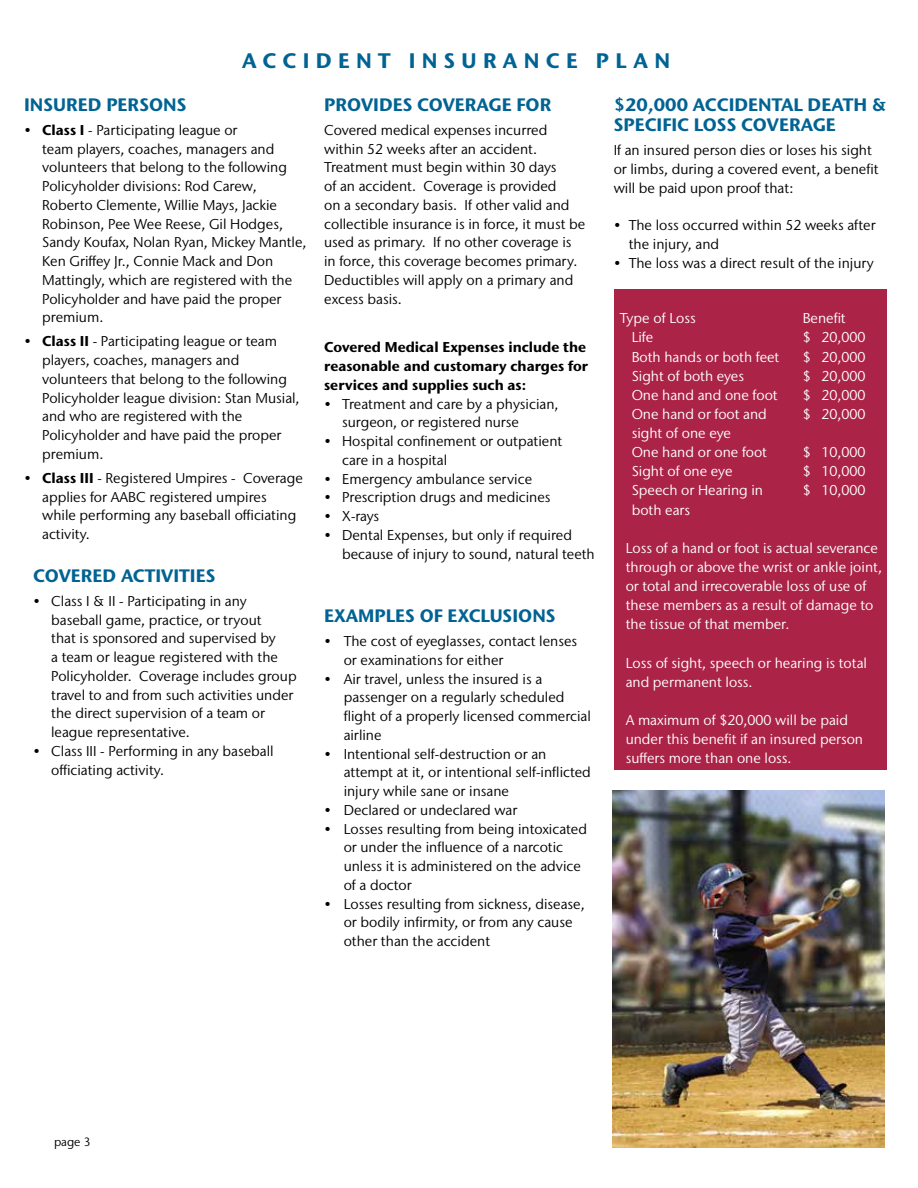
<style>
.page{position:relative;width:918px;height:1188px;background:#fff}
.page>*{position:absolute;margin:0;border:0;box-sizing:border-box;transform-origin:0 0}
.t1{font:700 21px "Stone Sans IIITC Pro";letter-spacing:.3em;color:#006393}
.t2{font:700 18px/20.2px "Stone Sans IIITC Pro";color:#006393}
.t3{font:14.25px/18.8px "Stone Sans IIITC Pro";color:#000}
.t4{font:14.25px/19px "Stone Sans IIITC Pro";color:#fff}
.t5{font:700 14.25px/18.8px "Stone Sans IIITC Pro";color:#000;text-align:justify}
.t6{font:12px "Stone Sans IIITC Pro";color:#000}
.s1{font-weight:700}
</style>
<div class="page">
<div style="left:614px;top:290px;width:273px;height:480px;background:#ab2347"></div>
<img style="left:612px;top:791px;width:272px;height:357px">
<h1 class="t1" style="left:242px;top:47px;width:429px">ACCIDENT INSURANCE PLAN</h1>
<p class="t2" style="left:24px;top:94px;width:164px">INSURED PERSONS</p>
<p class="t3" style="left:42px;top:120px;width:266px;text-indent:-18px">• <span class="s1">Class I</span> - Participating league or<br>team players, coaches, managers and volunteers that belong to the following Policyholder divisions: Rod Carew, Roberto Clemente, Willie Mays, Jackie Robinson, Pee Wee Reese, Gil Hodges, Sandy Koufax, Nolan Ryan, Mickey Mantle, Ken Griffey Jr., Connie Mack and Don Mattingly, which are registered with the Policyholder and have paid the proper premium.</p>
<p class="t3" style="left:42px;top:332px;width:259px;text-indent:-18px">• <span class="s1">Class II</span> - Participating league or team players, coaches, managers and volunteers that belong to the following Policyholder league division: Stan Musial, and who are registered with the Policyholder and have paid the proper premium.</p>
<p class="t3" style="left:42px;top:468px;width:262px;text-indent:-18px">• <span class="s1">Class III</span> - Registered Umpires - Coverage applies for AABC registered umpires while performing any baseball officiating activity.</p>
<p class="t2" style="left:33px;top:565px;width:184px">COVERED ACTIVITIES</p>
<p class="t3" style="left:51px;top:591px;width:247px;text-indent:-18px">• Class I &amp; II - Participating in any baseball game, practice, or tryout<br>that is sponsored and supervised by<br>a team or league registered with the Policyholder. Coverage includes group travel to and from such activities under the direct supervision of a team or league representative.</p>
<p class="t3" style="left:51px;top:741px;width:224px;line-height:19.5px;text-indent:-18px">• Class III - Performing in any baseball officiating activity.</p>
<p class="t2" style="left:324px;top:94px;width:229px">PROVIDES COVERAGE FOR</p>
<p class="t3" style="left:324px;top:120px;width:263px">Covered medical expenses incurred within 52 weeks after an accident.<br>Treatment must begin within 30 days<br>of an accident. Coverage is provided<br>on a secondary basis. If other valid and collectible insurance is in force, it must be used as primary. If no other coverage is in force, this coverage becomes primary.<br>Deductibles will apply on a primary and excess basis.</p>
<p class="t5" style="left:324px;top:338px;width:265px">Covered Medical Expenses include the reasonable and customary charges for services and supplies such as:</p>
<p class="t3" style="left:342px;top:394px;width:218px;text-indent:-18px">• Treatment and care by a physician, surgeon, or registered nurse</p>
<p class="t3" style="left:342px;top:432px;width:222px;text-indent:-18px">• Hospital confinement or outpatient care in a hospital</p>
<p class="t3" style="left:324px;top:469px;width:210px">• Emergency ambulance service</p>
<p class="t3" style="left:324px;top:488px;width:228px">• Prescription drugs and medicines</p>
<p class="t3" style="left:324px;top:507px;width:57px">• X-rays</p>
<p class="t3" style="left:342px;top:525px;width:254px;text-indent:-18px">• Dental Expenses, but only if required because of injury to sound, natural teeth</p>
<p class="t2" style="left:324px;top:605px;width:233px">EXAMPLES OF EXCLUSIONS</p>
<p class="t3" style="left:344px;top:632px;width:235px;text-indent:-19px">• The cost of eyeglasses, contact lenses or examinations for either</p>
<p class="t3" style="left:344px;top:669px;width:249px;text-indent:-19px">• Air travel, unless the insured is a passenger on a regularly scheduled flight of a properly licensed commercial airline</p>
<p class="t3" style="left:344px;top:744px;width:249px;text-indent:-19px">• Intentional self-destruction or an attempt at it, or intentional self-inflicted injury while sane or insane</p>
<p class="t3" style="left:324px;top:800px;width:195px">• Declared or undeclared war</p>
<p class="t3" style="left:344px;top:819px;width:245px;text-indent:-19px">• Losses resulting from being intoxicated or under the influence of a narcotic unless it is administered on the advice of a doctor</p>
<p class="t3" style="left:344px;top:894px;width:243px;text-indent:-19px">• Losses resulting from sickness, disease, or bodily infirmity, or from any cause other than the accident</p>
<p class="t2" style="left:614px;top:94px;width:275px">$20,000 ACCIDENTAL DEATH &amp;<br>SPECIFIC LOSS COVERAGE</p>
<p class="t3" style="left:614px;top:141px;width:266px">If an insured person dies or loses his sight or limbs, during a covered event, a benefit will be paid upon proof that:</p>
<p class="t3" style="left:629px;top:216px;width:249px;text-indent:-15px">• The loss occurred within 52 weeks after the injury, and</p>
<p class="t3" style="left:614px;top:253px;width:262px">• The loss was a direct result of the injury</p>
<p class="t4" style="left:620px;top:309px;width:78px">Type of Loss</p>
<p class="t4" style="left:803px;top:309px;width:45px">Benefit</p>
<p class="t4" style="left:632px;top:328px;width:23px">Life</p>
<p class="t4" style="left:803px;top:328px;width:64px">$ 20,000</p>
<p class="t4" style="left:632px;top:347px;width:149px">Both hands or both feet</p>
<p class="t4" style="left:803px;top:347px;width:64px">$ 20,000</p>
<p class="t4" style="left:632px;top:366px;width:114px">Sight of both eyes</p>
<p class="t4" style="left:803px;top:366px;width:64px">$ 20,000</p>
<p class="t4" style="left:632px;top:385px;width:147px">One hand and one foot</p>
<p class="t4" style="left:803px;top:385px;width:64px">$ 20,000</p>
<p class="t4" style="left:632px;top:404px;width:137px">One hand or foot and</p>
<p class="t4" style="left:803px;top:404px;width:64px">$ 20,000</p>
<p class="t4" style="left:632px;top:423px;width:137px">sight of one eye<br>One hand or one foot</p>
<p class="t4" style="left:803px;top:443px;width:64px">$ 10,000</p>
<p class="t4" style="left:632px;top:462px;width:102px">Sight of one eye</p>
<p class="t4" style="left:803px;top:462px;width:64px">$ 10,000</p>
<p class="t4" style="left:632px;top:481px;width:133px">Speech or Hearing in</p>
<p class="t4" style="left:803px;top:481px;width:64px">$ 10,000</p>
<p class="t4" style="left:632px;top:500px;width:60px">both ears</p>
<p class="t4" style="left:626px;top:538px;width:258px">Loss of a hand or foot is actual severance through or above the wrist or ankle joint, or total and irrecoverable loss of use of these members as a result of damage to the tissue of that member.</p>
<p class="t4" style="left:626px;top:653px;width:243px">Loss of sight, speech or hearing is total and permanent loss.</p>
<p class="t4" style="left:626px;top:710px;width:239px">A maximum of $20,000 will be paid under this benefit if an insured person suffers more than one loss.</p>
<p class="t6" style="left:54px;top:1135px;width:38px">page 3</p>
</div>
